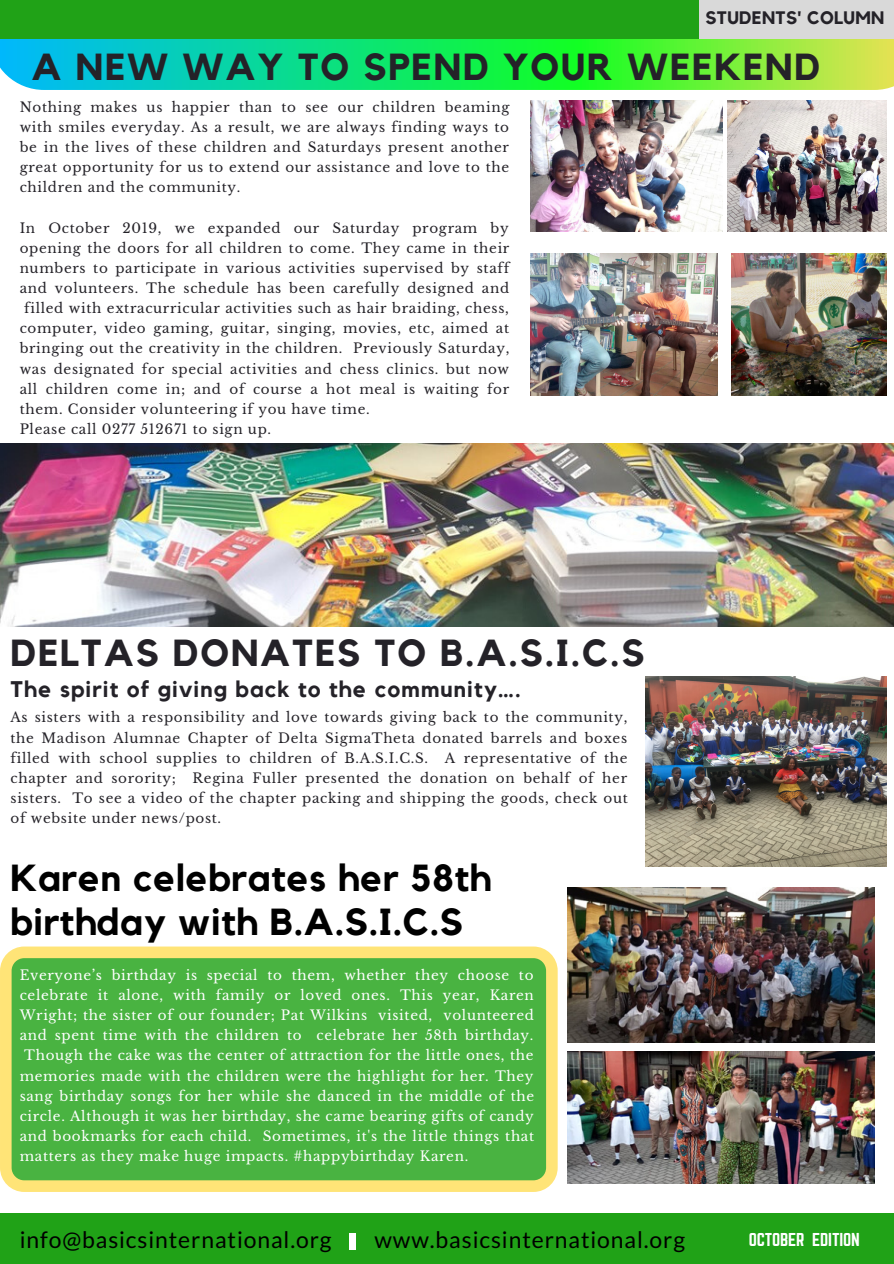
<style>
.page{position:relative;width:894px;height:1264px;background:#fff}
.page>*{position:absolute;margin:0;border:0;box-sizing:border-box;transform-origin:0 0}
.t1{font:700 37.5px "Kollektif";letter-spacing:.05em;color:#242228}
.t2{font:700 37.5px/44.7px "Kollektif";letter-spacing:.02em;color:#000}
.t3{font:22.95px "Lato";letter-spacing:.04em;color:#000}
.t4{font:700 22.5px "Kollektif";letter-spacing:.05em;color:#242228}
.t5{font:700 18px "Kollektif";letter-spacing:.02em;color:#242228}
.t6{font:16.35px "Norwester";letter-spacing:-.01em;color:#fff}
.t7{font:13.5px/20.1px "Libre Baskerville";letter-spacing:.05em;color:#242228;text-align:justify}
.t8{font:13.5px "Libre Baskerville";letter-spacing:.05em;color:#fff}
</style>
<div class="page">
<div style="left:0;top:1213px;width:893px;height:50px;background:#20a217"></div>
<div style="left:349px;top:1233px;width:7px;height:16px;background:#fff"></div>
<svg style="left:0;top:39px;width:893px;height:51px;background:#33e372"></svg>
<div style="left:0;top:0;width:893px;height:39px;background:#20a217"></div>
<div style="left:699px;top:0;width:194px;height:39px;background:#d9d9d9"></div>
<img style="left:530px;top:100px;width:191px;height:131px">
<img style="left:530px;top:254px;width:187px;height:141px">
<img style="left:727px;top:100px;width:158px;height:131px">
<img style="left:731px;top:254px;width:154px;height:141px">
<img style="left:0;top:444px;width:893px;height:182px">
<svg style="left:0;top:946px;width:557px;height:245px;background:#60b948"></svg>
<img style="left:645px;top:677px;width:241px;height:189px">
<img style="left:567px;top:887px;width:306px;height:155px">
<img style="left:567px;top:1051px;width:306px;height:132px">
<h3 class="t5" style="left:705px;top:10px;width:180px">STUDENTS' COLUMN</h3>
<h1 class="t1" style="left:32px;top:49px;width:789px">A NEW WAY TO SPEND YOUR WEEKEND</h1>
<p class="t7" style="left:20px;top:97px;width:491px">Nothing makes us happier than to see our children beaming with smiles everyday. As a result, we are always finding ways to be in the lives of these children and Saturdays present another great opportunity for us to extend our assistance and love to the children and the community.</p>
<p class="t7" style="left:20px;top:218px;width:490px">In October 2019, we expanded our Saturday program by</p>
<p class="t7" style="left:20px;top:238px;width:491px">opening the doors for all children to come. They came in their</p>
<p class="t7" style="left:20px;top:258px;width:491px">numbers to participate in various activities supervised by staff</p>
<p class="t7" style="left:20px;top:278px;width:491px">and volunteers. The schedule has been carefully designed and</p>
<p class="t7" style="left:24px;top:298px;width:486px">filled with extracurricular activities such as hair braiding, chess,</p>
<p class="t7" style="left:20px;top:318px;width:491px">computer, video gaming, guitar, singing, movies, etc, aimed at</p>
<p class="t7" style="left:20px;top:339px;width:491px">bringing out the creativity in the children. Previously Saturday,</p>
<p class="t7" style="left:20px;top:359px;width:490px">was designated for special activities and chess clinics. but now</p>
<p class="t7" style="left:20px;top:379px;width:491px">all children come in; and of course a hot meal is waiting for</p>
<p class="t7" style="left:20px;top:399px;width:351px">them. Consider volunteering if you have time.</p>
<p class="t7" style="left:20px;top:419px;width:253px">Please call 0277 512671 to sign up.</p>
<h1 class="t1" style="left:11px;top:635px;width:635px">DELTAS DONATES TO B.A.S.I.C.S</h1>
<h3 class="t4" style="left:11px;top:678px;width:511px">The spirit of giving back to the community….</h3>
<p class="t7" style="left:11px;top:707px;width:618px">As sisters with a responsibility and love towards giving back to the community, the Madison Alumnae Chapter of Delta SigmaTheta donated barrels and boxes filled with school supplies to children of B.A.S.I.C.S. A representative of the chapter and sorority; Regina Fuller presented the donation on behalf of her sisters. To see a video of the chapter packing and shipping the goods, check out of website under news/post.</p>
<h1 class="t2" style="left:11px;top:856px;width:482px">Karen celebrates her 58th birthday with B.A.S.I.C.S</h1>
<p class="t8" style="left:20px;top:966px;width:515px">Everyone’s birthday is special to them, whether they choose to</p>
<p class="t8" style="left:20px;top:986px;width:515px">celebrate it alone, with family or loved ones. This year, Karen</p>
<p class="t8" style="left:20px;top:1007px;width:515px">Wright; the sister of our founder; Pat Wilkins visited, volunteered</p>
<p class="t8" style="left:20px;top:1027px;width:515px">and spent time with the children to celebrate her 58th birthday.</p>
<p class="t8" style="left:24px;top:1047px;width:510px">Though the cake was the center of attraction for the little ones, the</p>
<p class="t8" style="left:20px;top:1067px;width:515px">memories made with the children were the highlight for her. They</p>
<p class="t8" style="left:20px;top:1087px;width:516px">sang birthday songs for her while she danced in the middle of the</p>
<p class="t8" style="left:20px;top:1107px;width:515px">circle. Although it was her birthday, she came bearing gifts of candy</p>
<p class="t8" style="left:20px;top:1127px;width:516px">and bookmarks for each child. Sometimes, it's the little things that</p>
<p class="t8" style="left:20px;top:1147px;width:450px">matters as they make huge impacts. #happybirthday Karen.</p>
<h2 class="t3" style="left:20px;top:1225px;width:313px">info@basicsinternational.org</h2>
<h2 class="t3" style="left:374px;top:1225px;width:312px">www.basicsinternational.org</h2>
<p class="t6" style="left:748px;top:1231px;width:112px">OCTOBER EDITION</p>
</div>
